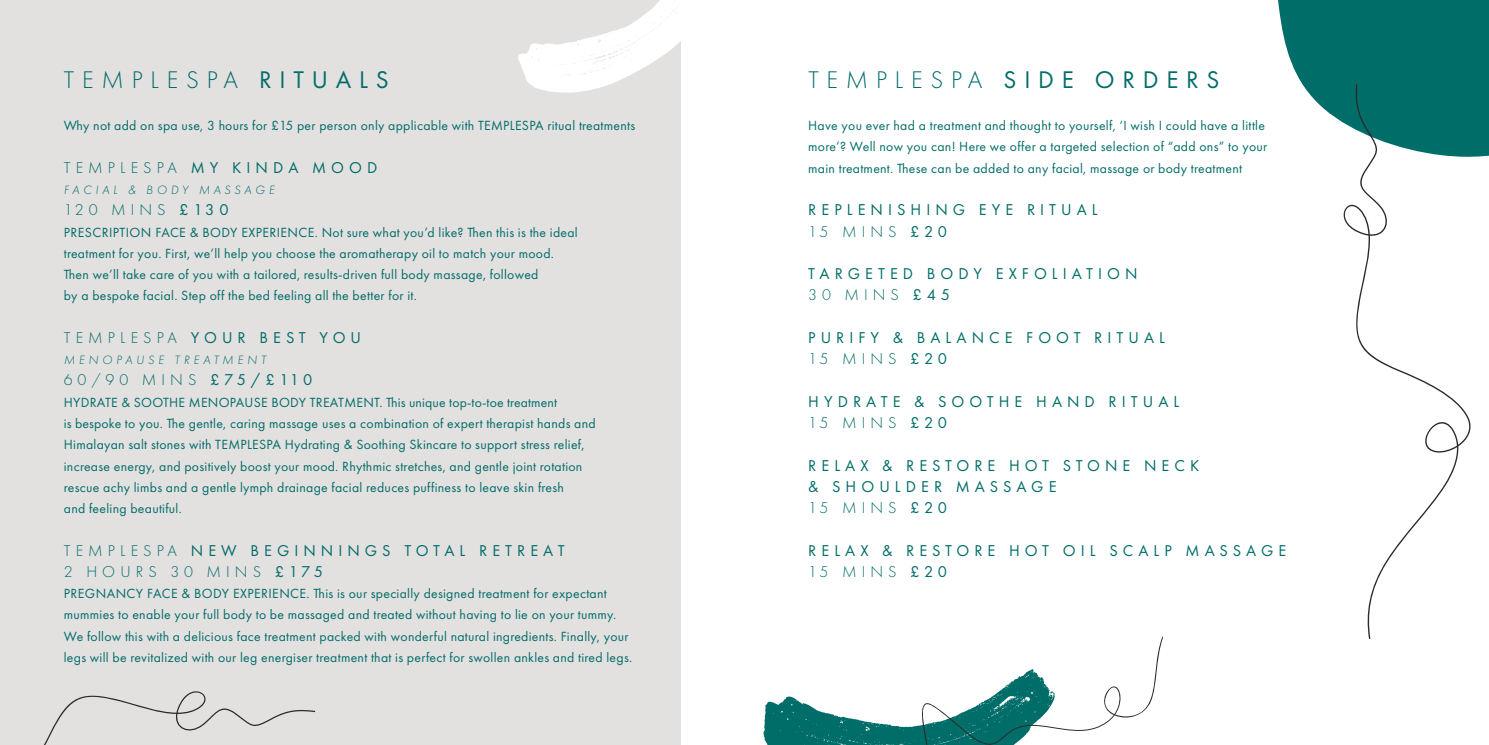
<style>
.page{position:relative;width:1489px;height:745px;background:#fff}
.page>*{position:absolute;margin:0;border:0;box-sizing:border-box;transform-origin:0 0}
.t1{font:25px "Futura PT";letter-spacing:.31em;color:#006d68}
.t2{font:300 25px "Futura PT";letter-spacing:.31em;color:#006d68}
.t3{font:16.25px/21.2px "Futura PT";letter-spacing:.31em;color:#006d68}
.t4{font:300 16.25px "Futura PT";letter-spacing:.31em;color:#006d68}
.t5{font:13.75px/21.2px "Futura PT";letter-spacing:.02em;color:#006d68}
.t6{font:italic 300 12.5px "Futura PT";letter-spacing:.31em;color:#006d68}
.s1{font-weight:400}
.s2{font-weight:300}
</style>
<div class="page">
<svg style="left:1278px;top:0;width:210px;height:157px"></svg>
<svg style="left:1329px;top:84px;width:144px;height:554px"></svg>
<div style="left:0;top:0;width:680px;height:744px;background:#e3e0e0"></div>
<svg style="left:518px;top:0;width:163px;height:93px"></svg>
<svg style="left:44px;top:691px;width:271px;height:53px"></svg>
<svg style="left:763px;top:638px;width:399px;height:106px"></svg>
<h1 class="t2" style="left:64px;top:65px;width:326px">TEMPLESPA <span class="s1">RITUALS</span></h1>
<p class="t5" style="left:64px;top:115px;width:573px">Why not add on spa use, 3 hours for £15 per person only applicable with TEMPLESPA ritual treatments</p>
<p class="t3" style="left:64px;top:156px;width:315px"><span class="s2">TEMPLESPA</span> MY KINDA MOOD</p>
<p class="t6" style="left:64px;top:183px;width:212px">FACIAL &amp; BODY MASSAGE</p>
<p class="t4" style="left:64px;top:200px;width:166px">120 MINS <span class="s1">£130</span></p>
<p class="t5" style="left:64px;top:221px;width:515px">PRESCRIPTION FACE &amp; BODY EXPERIENCE. Not sure what you’d like? Then this is the ideal treatment for you. First, we’ll help you choose the aromatherapy oil to match your mood.<br>Then we’ll take care of you with a tailored, results-driven full body massage, followed<br>by a bespoke facial. Step off the bed feeling all the better for it.</p>
<p class="t3" style="left:64px;top:326px;width:299px"><span class="s2">TEMPLESPA</span> YOUR BEST YOU</p>
<p class="t6" style="left:64px;top:353px;width:203px">MENOPAUSE TREATMENT</p>
<p class="t4" style="left:64px;top:370px;width:250px">60/90 MINS <span class="s1">£75/£110</span></p>
<p class="t5" style="left:64px;top:391px;width:533px">HYDRATE &amp; SOOTHE MENOPAUSE BODY TREATMENT. This unique top-to-toe treatment<br>is bespoke to you. The gentle, caring massage uses a combination of expert therapist hands and Himalayan salt stones with TEMPLESPA Hydrating &amp; Soothing Skincare to support stress relief, increase energy, and positively boost your mood. Rhythmic stretches, and gentle joint rotation rescue achy limbs and a gentle lymph drainage facial reduces puffiness to leave skin fresh<br>and feeling beautiful.</p>
<p class="t3" style="left:64px;top:539px;width:502px"><span class="s2">TEMPLESPA</span> NEW BEGINNINGS TOTAL RETREAT<br><span class="s2">2 HOURS 30 MINS</span> £175</p>
<p class="t5" style="left:64px;top:582px;width:570px">PREGNANCY FACE &amp; BODY EXPERIENCE. This is our specially designed treatment for expectant mummies to enable your full body to be massaged and treated without having to lie on your tummy.<br>We follow this with a delicious face treatment packed with wonderful natural ingredients. Finally, your legs will be revitalized with our leg energiser treatment that is perfect for swollen ankles and tired legs.</p>
<h1 class="t1" style="left:808px;top:64px;width:412px"><span class="s2">TEMPLESPA</span> SIDE ORDERS</h1>
<p class="t5" style="left:808px;top:115px;width:460px">Have you ever had a treatment and thought to yourself, ‘I wish I could have a little more’? Well now you can! Here we offer a targeted selection of “add ons” to your main treatment. These can be added to any facial, massage or body treatment</p>
<p class="t3" style="left:808px;top:199px;width:291px">REPLENISHING EYE RITUAL<br><span class="s2">15 MINS</span> £20</p>
<p class="t3" style="left:808px;top:263px;width:331px">TARGETED BODY EXFOLIATION<br><span class="s2">30 MINS</span> £45</p>
<p class="t3" style="left:808px;top:326px;width:358px">PURIFY &amp; BALANCE FOOT RITUAL<br><span class="s2">15 MINS</span> £20</p>
<p class="t3" style="left:808px;top:390px;width:372px">HYDRATE &amp; SOOTHE HAND RITUAL<br><span class="s2">15 MINS</span> £20</p>
<p class="t3" style="left:808px;top:454px;width:392px">RELAX &amp; RESTORE HOT STONE NECK &amp; SHOULDER MASSAGE<br><span class="s2">15 MINS</span> £20</p>
<p class="t3" style="left:808px;top:539px;width:479px">RELAX &amp; RESTORE HOT OIL SCALP MASSAGE<br><span class="s2">15 MINS</span> £20</p>
</div>
